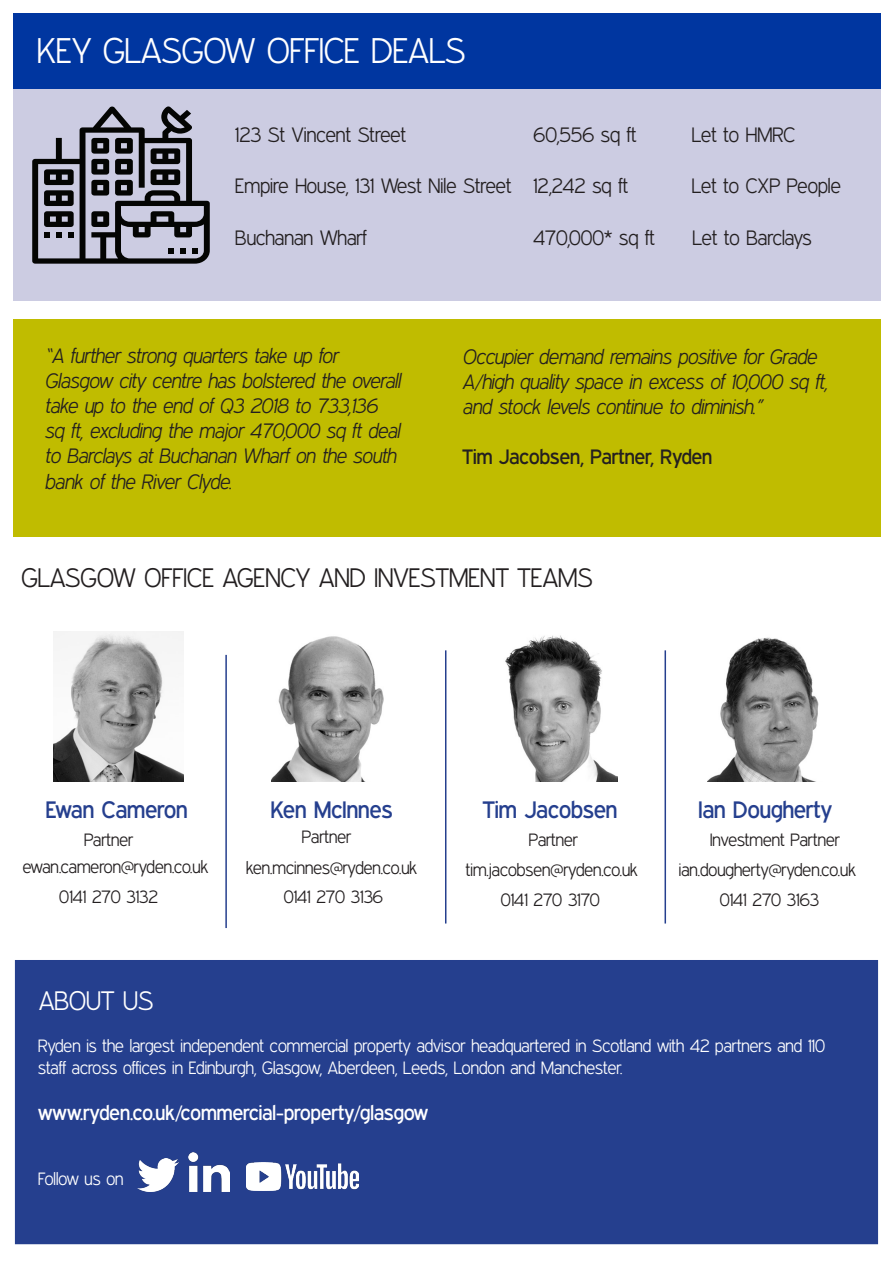
<style>
.page{position:relative;width:893px;height:1263px;background:#fff}
.page>*{position:absolute;margin:0;border:0;box-sizing:border-box;transform-origin:0 0}
.t1{font:36px "Expressway Lt";color:#fff}
.t2{font:27px "Expressway Lt";color:#231f20}
.t3{font:27px "Expressway Lt";color:#fff}
.t4{font:24px "Expressway Rg";color:#253f8e}
.t5{font:italic 21px/25.2px "Expressway Lt";color:#231f20}
.t6{font:21px "Expressway Lt";color:#231f20}
.t7{font:21px "Expressway Rg";color:#fff}
.t8{font:21px "Expressway Rg";color:#231f20}
.t9{font:18px/21.6px "Expressway Lt";color:#fff}
.t10{font:18px "Expressway Lt";color:#231f20}
</style>
<div class="page">
<div style="left:13px;top:13px;width:867px;height:76px;background:#0036a0"></div>
<div style="left:13px;top:89px;width:867px;height:212px;background:#cccce2"></div>
<div style="left:13px;top:319px;width:867px;height:218px;background:#c0bc00"></div>
<img style="left:54px;top:631px;width:129px;height:151px">
<hr style="left:225px;top:655px;width:2px;height:273px;background:#253f8e">
<hr style="left:445px;top:650px;width:1px;height:273px;background:#253f8e">
<svg style="left:32px;top:106px;width:178px;height:158px"></svg>
<img style="left:271px;top:636px;width:113px;height:146px">
<img style="left:707px;top:637px;width:112px;height:145px">
<div style="left:15px;top:960px;width:863px;height:284px;background:#253f8e"></div>
<img style="left:137px;top:1158px;width:42px;height:34px">
<img style="left:188px;top:1152px;width:42px;height:39px">
<img style="left:246px;top:1163px;width:112px;height:27px">
<img style="left:505px;top:635px;width:113px;height:147px">
<hr style="left:664px;top:650px;width:2px;height:273px;background:#253f8e">
<p class="t1" style="left:37px;top:30px;width:430px">KEY GLASGOW OFFICE DEALS</p>
<p class="t6" style="left:235px;top:122px;width:172px">123 St Vincent Street</p>
<p class="t6" style="left:534px;top:122px;width:105px">60,556 sq ft</p>
<p class="t6" style="left:692px;top:122px;width:105px">Let to HMRC</p>
<p class="t6" style="left:235px;top:174px;width:278px">Empire House, 131 West Nile Street</p>
<p class="t6" style="left:534px;top:174px;width:96px">12,242 sq ft</p>
<p class="t6" style="left:692px;top:174px;width:151px">Let to CXP People</p>
<p class="t6" style="left:235px;top:226px;width:133px">Buchanan Wharf</p>
<p class="t6" style="left:534px;top:226px;width:123px">470,000* sq ft</p>
<p class="t6" style="left:692px;top:226px;width:121px">Let to Barclays</p>
<p class="t5" style="left:45px;top:342px;width:357px">“A further strong quarters take up for Glasgow city centre has bolstered the overall take up to the end of Q3 2018 to 733,136 sq ft, excluding the major 470,000 sq ft deal to Barclays at Buchanan Wharf on the south bank of the River Clyde.</p>
<p class="t5" style="left:463px;top:343px;width:366px">Occupier demand remains positive for Grade<br>A/high quality space in excess of 10,000 sq ft, and stock levels continue to diminish.”</p>
<p class="t8" style="left:463px;top:445px;width:251px">Tim Jacobsen, Partner, Ryden</p>
<p class="t2" style="left:21px;top:562px;width:573px">GLASGOW OFFICE AGENCY AND INVESTMENT TEAMS</p>
<p class="t4" style="left:46px;top:795px;width:143px">Ewan Cameron</p>
<p class="t10" style="left:84px;top:829px;width:51px">Partner</p>
<p class="t10" style="left:23px;top:856px;width:187px">ewan.cameron@ryden.co.uk</p>
<p class="t10" style="left:59px;top:887px;width:100px">0141 270 3132</p>
<p class="t3" style="left:39px;top:985px;width:116px">ABOUT US</p>
<p class="t4" style="left:271px;top:795px;width:123px">Ken McInnes</p>
<p class="t4" style="left:483px;top:795px;width:136px">Tim Jacobsen</p>
<p class="t10" style="left:302px;top:826px;width:51px">Partner</p>
<p class="t10" style="left:529px;top:829px;width:51px">Partner</p>
<p class="t10" style="left:246px;top:858px;width:172px">ken.mcinnes@ryden.co.uk</p>
<p class="t10" style="left:284px;top:887px;width:101px">0141 270 3136</p>
<p class="t10" style="left:466px;top:860px;width:173px">tim.jacobsen@ryden.co.uk</p>
<p class="t10" style="left:501px;top:889px;width:101px">0141 270 3170</p>
<p class="t4" style="left:699px;top:795px;width:135px">Ian Dougherty</p>
<p class="t10" style="left:710px;top:829px;width:131px">Investment Partner</p>
<p class="t10" style="left:679px;top:859px;width:179px">ian.dougherty@ryden.co.uk</p>
<p class="t10" style="left:720px;top:889px;width:101px">0141 270 3163</p>
<p class="t9" style="left:38px;top:1035px;width:788px">Ryden is the largest independent commercial property advisor headquartered in Scotland with 42 partners and 110 staff across offices in Edinburgh, Glasgow, Aberdeen, Leeds, London and Manchester.</p>
<p class="t7" style="left:38px;top:1100px;width:392px">www.ryden.co.uk/commercial-property/glasgow</p>
<p class="t9" style="left:38px;top:1168px;width:87px">Follow us on</p>
</div>
